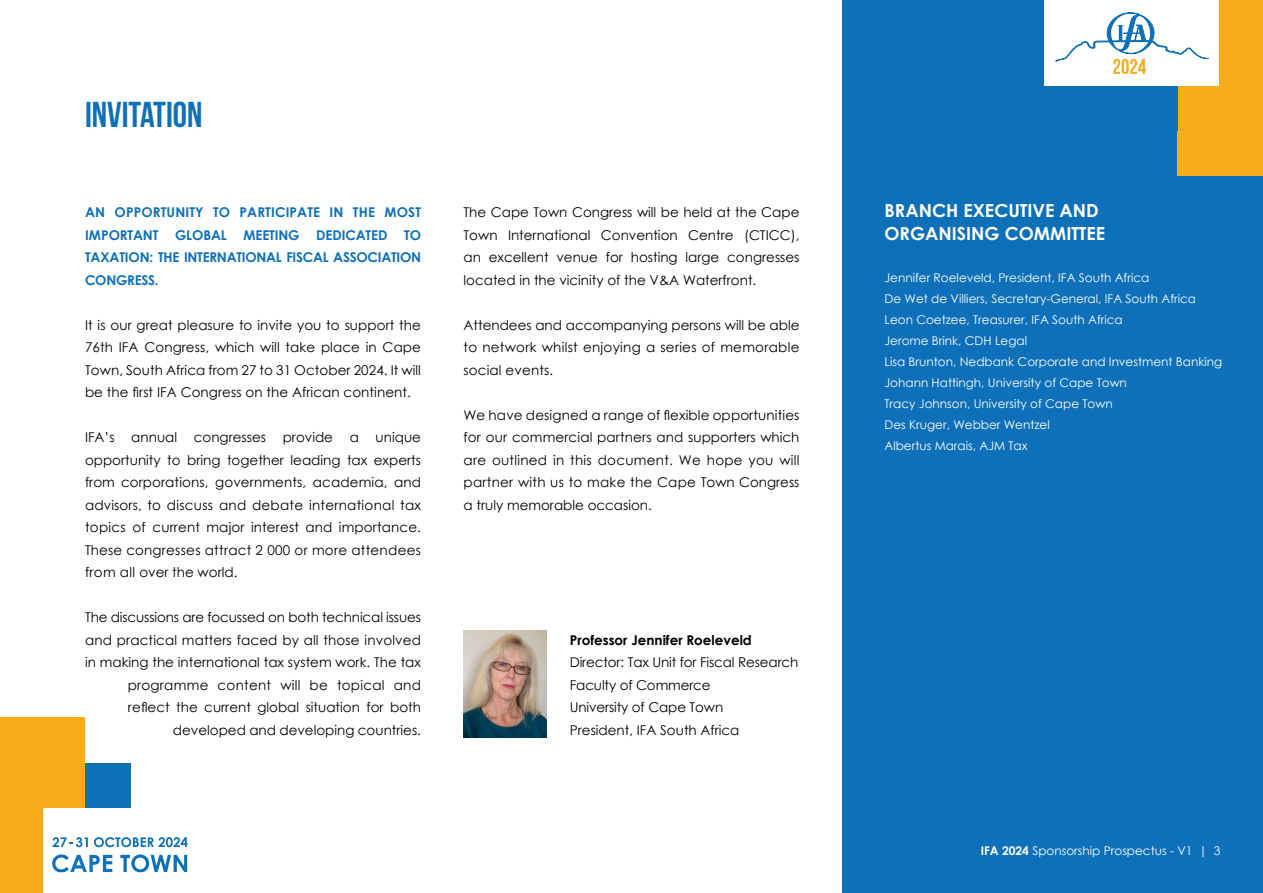
<style>
.page{position:relative;width:1263px;height:893px;background:#fff}
.page>*{position:absolute;margin:0;border:0;box-sizing:border-box;transform-origin:0 0}
.t1{font:36px "Bebas Neue";color:#0e70b8}
.t2{font:700 18px/22.5px "Century Gothic";color:#fff}
.t3{font:13.5px/22.5px "Century Gothic";color:#000;text-align:justify}
.t4{font:700 13.5px/22.5px "Century Gothic";letter-spacing:-.02em;color:#0e70b8;text-align:justify}
.t5{font:700 13.5px "Century Gothic";color:#000}
.t6{font:12px/21px "Century Gothic";color:#fff}
.s1{font-weight:700}
</style>
<div class="page">
<div style="left:0;top:717px;width:85px;height:176px;background:#f8ac1a"></div>
<div style="left:85px;top:763px;width:45px;height:130px;background:#0e70b8"></div>
<div style="left:43px;top:808px;width:175px;height:85px;background:#fff"></div>
<svg style="left:52px;top:854px;width:135px;height:18px"></svg>
<svg style="left:52px;top:837px;width:36px;height:10px"></svg>
<svg style="left:94px;top:837px;width:94px;height:10px"></svg>
<div style="left:842px;top:0;width:421px;height:893px;background:#0e70b8"></div>
<img style="left:463px;top:631px;width:83px;height:106px">
<div style="left:1178px;top:0;width:85px;height:175px;background:#f8ac1a"></div>
<div style="left:1044px;top:0;width:174px;height:85px;background:#fff"></div>
<svg style="left:1055px;top:13px;width:154px;height:61px"></svg>
<h1 class="t1" style="left:85px;top:95px;width:119px">INVITATION</h1>
<p class="t4" style="left:85px;top:200px;width:337px">AN OPPORTUNITY TO PARTICIPATE IN THE MOST IMPORTANT GLOBAL MEETING DEDICATED TO TAXATION: THE INTERNATIONAL FISCAL ASSOCIATION CONGRESS.</p>
<p class="t3" style="left:85px;top:313px;width:337px">It is our great pleasure to invite you to support the 76th IFA Congress, which will take place in Cape Town, South Africa from 27 to 31 October 2024. It will be the first IFA Congress on the African continent.</p>
<p class="t3" style="left:85px;top:426px;width:337px">IFA’s annual congresses provide a unique opportunity to bring together leading tax experts from corporations, governments, academia, and advisors, to discuss and debate international tax topics of current major interest and importance.<br>These congresses attract 2 000 or more attendees from all over the world.</p>
<p class="t3" style="left:85px;top:606px;width:337px;text-align:right">The discussions are focussed on both technical issues and practical matters faced by all those involved in making the international tax system work. The tax programme content will be topical and reflect the current global situation for both developed and developing countries.</p>
<p class="t3" style="left:463px;top:201px;width:337px">The Cape Town Congress will be held at the Cape Town International Convention Centre (CTICC), an excellent venue for hosting large congresses located in the vicinity of the V&amp;A Waterfront.</p>
<p class="t3" style="left:463px;top:313px;width:337px">Attendees and accompanying persons will be able to network whilst enjoying a series of memorable social events.</p>
<p class="t3" style="left:463px;top:403px;width:337px">We have designed a range of flexible opportunities for our commercial partners and supporters which are outlined in this document. We hope you will partner with us to make the Cape Town Congress a truly memorable occasion.</p>
<p class="t5" style="left:570px;top:629px;width:183px">Professor Jennifer Roeleveld</p>
<p class="t3" style="left:570px;top:651px;width:230px;text-align:left">Director: Tax Unit for Fiscal Research<br>Faculty of Commerce<br>University of Cape Town<br>President, IFA South Africa</p>
<h2 class="t2" style="left:884px;top:198px;width:222px">BRANCH EXECUTIVE AND<br>ORGANISING COMMITTEE</h2>
<p class="t6" style="left:884px;top:267px;width:339px">Jennifer Roeleveld, President, IFA South Africa<br>De Wet de Villiers, Secretary-General, IFA South Africa Leon Coetzee, Treasurer, IFA South Africa<br>Jerome Brink, CDH Legal<br>Lisa Brunton, Nedbank Corporate and Investment Banking Johann Hattingh, University of Cape Town<br>Tracy Johnson, University of Cape Town<br>Des Kruger, Webber Wentzel<br>Albertus Marais, AJM Tax</p>
<p class="t6" style="left:981px;top:840px;width:241px"><span class="s1">IFA 2024</span> Sponsorship Prospectus - V1 | 3</p>
</div>
